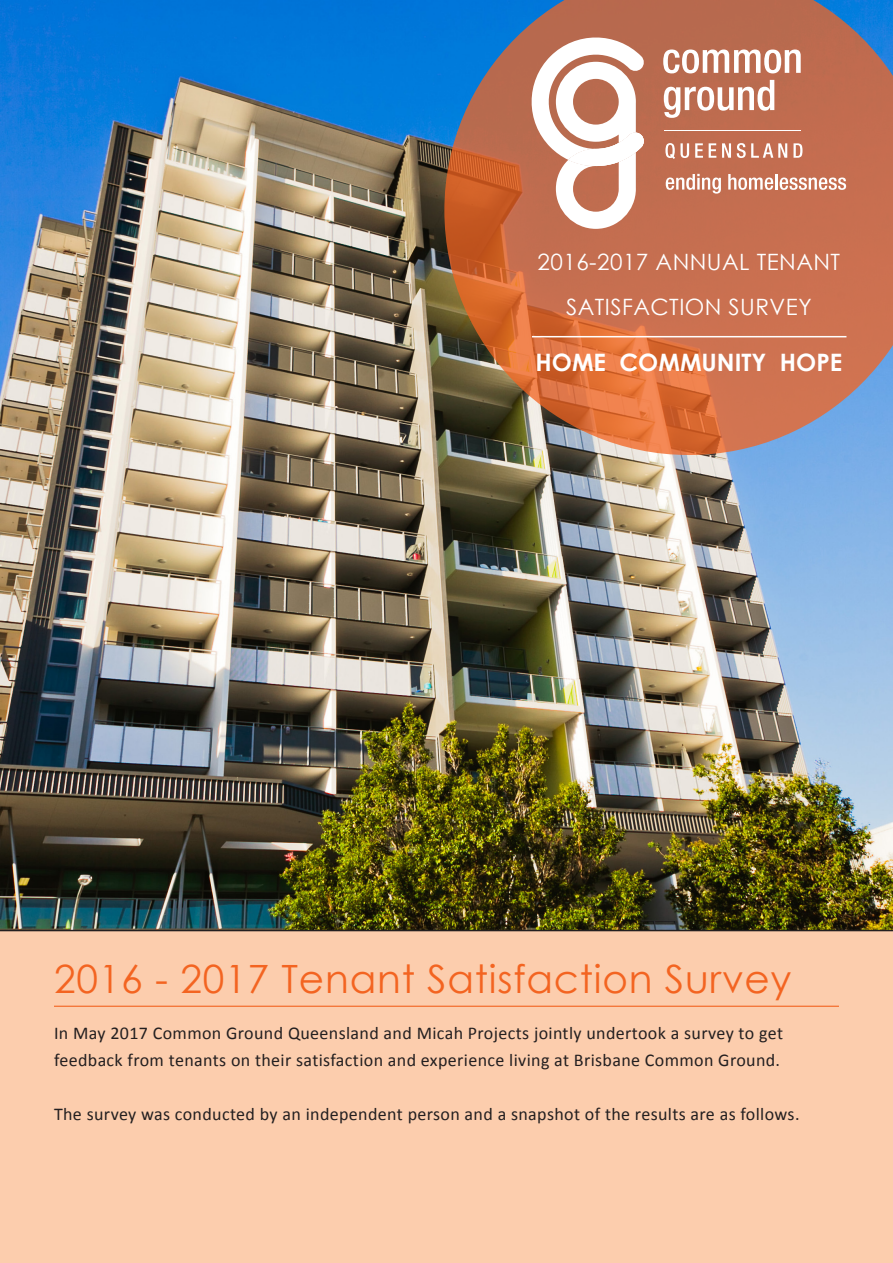
<style>
.page{position:relative;width:893px;height:1263px;background:#fccdad}
.page>*{position:absolute;margin:0;border:0;box-sizing:border-box;transform-origin:0 0}
.Orange_heading{font:39px "Century Gothic";letter-spacing:.02em;color:#f36421}
.t1{font:700 24px "Century Gothic";color:#fff}
.t2{font:22.5px/45px "Century Gothic";letter-spacing:.02em;color:#fff;text-align:center}
.t3{font:18px/27px "Calibri";letter-spacing:.02em;color:#231f20}
</style>
<div class="page">
<img style="left:0;top:0;width:893px;height:931px">
<svg style="left:444px;top:0;width:449px;height:455px;background:#b27058"></svg>
<svg style="left:532px;top:37px;width:113px;height:192px;background:#deb6a8"></svg>
<svg style="left:663px;top:49px;width:138px;height:24px;background:#dab0a2"></svg>
<svg style="left:664px;top:80px;width:110px;height:38px;background:#d29c89"></svg>
<svg style="left:665px;top:143px;width:24px;height:16px"></svg>
<svg style="left:695px;top:143px;width:8px;height:15px"></svg>
<svg style="left:709px;top:143px;width:7px;height:15px"></svg>
<svg style="left:722px;top:143px;width:9px;height:15px"></svg>
<svg style="left:737px;top:143px;width:50px;height:15px"></svg>
<svg style="left:793px;top:143px;width:9px;height:15px"></svg>
<hr style="left:664px;top:130px;width:137px;height:1px;background:#fff">
<svg style="left:666px;top:174px;width:55px;height:20px"></svg>
<svg style="left:728px;top:174px;width:45px;height:16px"></svg>
<hr style="left:775px;top:174px;width:3px;height:16px;background:#fff">
<svg style="left:780px;top:178px;width:66px;height:12px"></svg>
<hr style="left:532px;top:336px;width:314px;height:1px;background:#fff">
<hr style="left:54px;top:1006px;width:785px;height:1px;background:#f36421">
<p class="t2" style="left:538px;top:239px;width:304px">2016-2017 ANNUAL TENANT<br>SATISFACTION SURVEY</p>
<p class="t1" style="left:535px;top:344px;width:308px">HOME COMMUNITY HOPE</p>
<p class="Orange_heading" style="left:54px;top:951px;width:739px">2016 - 2017 Tenant Satisfaction Survey</p>
<p class="t3" style="left:54px;top:1019px;width:730px">In May 2017 Common Ground Queensland and Micah Projects jointly undertook a survey to get feedback from tenants on their satisfaction and experience living at Brisbane Common Ground.</p>
<p class="t3" style="left:54px;top:1100px;width:747px">The survey was conducted by an independent person and a snapshot of the results are as follows.</p>
</div>
